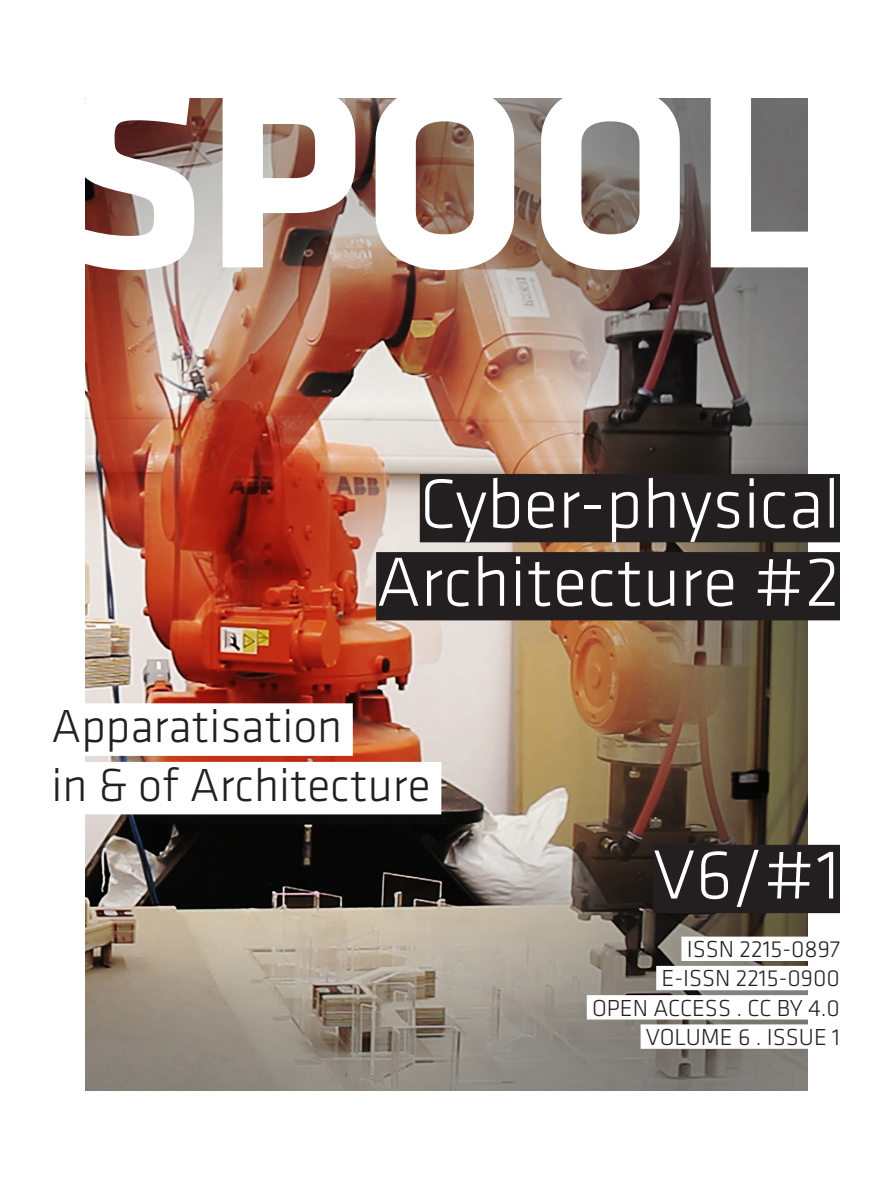
<style>
.page{position:relative;width:893px;height:1189px;background:#fff}
.page>*{position:absolute;margin:0;border:0;box-sizing:border-box;transform-origin:0 0}
.ISSUE_Title{font:300 72px/78px "Klavika";color:#fff;text-align:right}
.ISSUE_Volume_Number{font:300 72px "Klavika";color:#fff}
.ISSUE_Subtitle{font:300 48px/58.5px "Klavika";color:#231f20}
.ISSUE_Meta_-_Volume{font:300 24px/29.2px "Klavika";color:#231f20;text-align:right}
</style>
<div class="page">
<img style="left:86px;top:270px;width:721px;height:820px">
<svg style="left:85px;top:98px;width:723px;height:172px"></svg>
<div style="left:681px;top:936px;width:159px;height:24px;background:#fff"></div>
<div style="left:656px;top:965px;width:184px;height:24px;background:#fff"></div>
<div style="left:587px;top:994px;width:253px;height:25px;background:#fff"></div>
<div style="left:52px;top:703px;width:301px;height:52px;background:#fff"></div>
<div style="left:52px;top:761px;width:389px;height:53px;background:#fff"></div>
<div style="left:641px;top:1024px;width:199px;height:24px;background:#fff"></div>
<div style="left:653px;top:844px;width:187px;height:68px;background:#231f20"></div>
<div style="left:420px;top:474px;width:420px;height:68px;background:#231f20"></div>
<div style="left:376px;top:552px;width:464px;height:68px;background:#231f20"></div>
<p class="ISSUE_Title" style="left:376px;top:466px;width:465px">Cyber-physical<br>Architecture #2</p>
<p class="ISSUE_Subtitle" style="left:52px;top:697px;width:381px">Apparatisation<br>in &amp; of Architecture</p>
<p class="ISSUE_Volume_Number" style="left:653px;top:835px;width:189px">V6/#1</p>
<p class="ISSUE_Meta_-_Volume" style="left:592px;top:934px;width:249px">ISSN 2215-0897<br>E-ISSN 2215-0900<br>OPEN ACCESS . CC BY 4.0</p>
<p class="ISSUE_Meta_-_Volume" style="left:646px;top:1022px;width:196px">VOLUME 6 . ISSUE 1</p>
</div>
